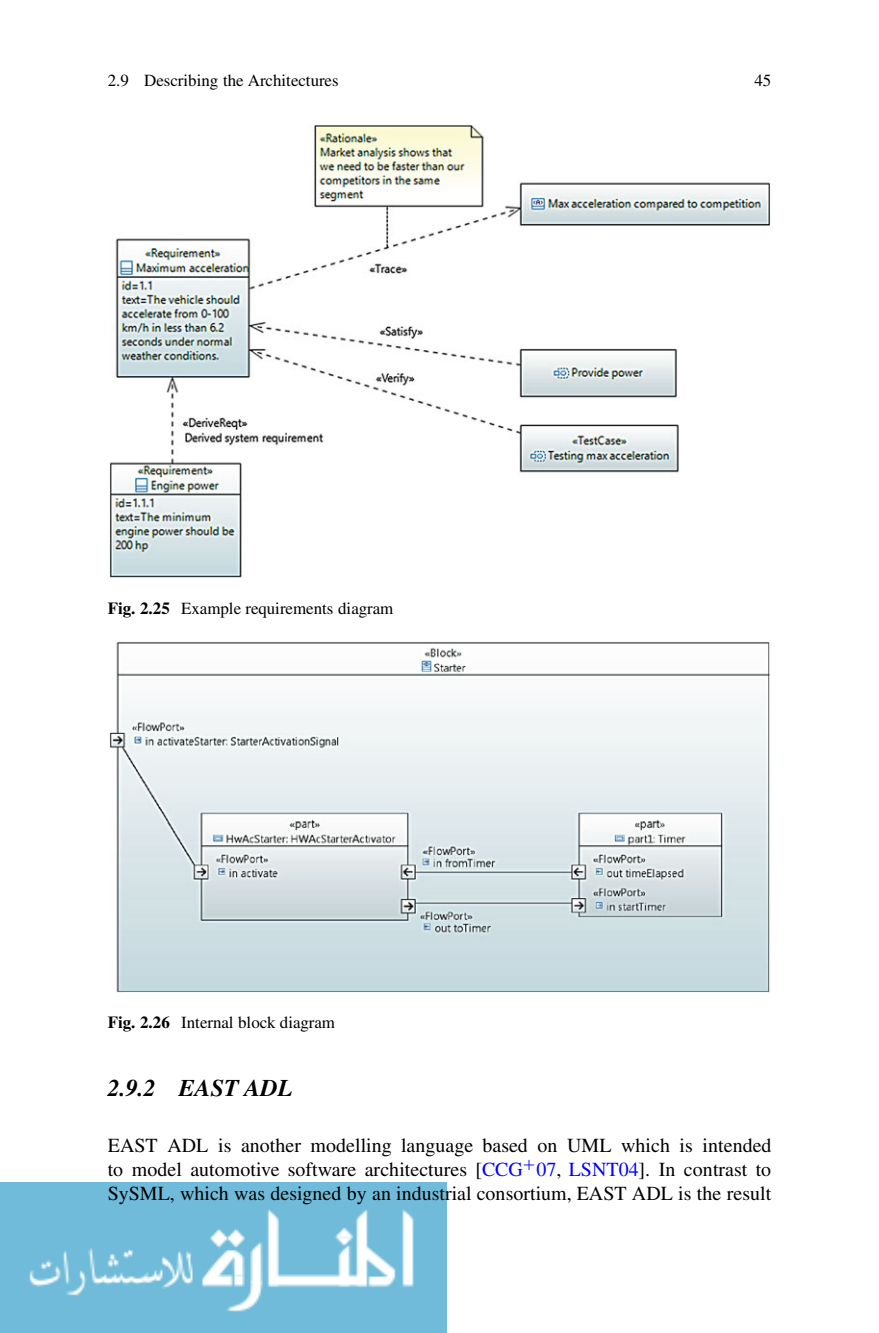
<style>
.page{position:relative;width:879px;height:1333px;background:#fff}
.page>*{position:absolute;margin:0;border:0;box-sizing:border-box;transform-origin:0 0}
.t1{font:italic 700 24px "Tldbbw Yfdfyq Times";color:#000}
.t2{font:20px/24px "Xsfvfw Nvdhvl Times";letter-spacing:.005em;color:#000;text-align:justify}
.t3{font:17px "Xsfvfw Nvdhvl Times";letter-spacing:-.005em;color:#000}
.s1{font-family:"Kfvwfw Rxcymg Times";font-weight:700}
.s2{color:#00f}
</style>
<div class="page">
<img style="left:0;top:1182px;width:446px;height:150px">
<img style="left:109px;top:125px;width:661px;height:453px">
<img style="left:109px;top:642px;width:661px;height:350px">
<p class="t3" style="left:108px;top:74px;width:232px">2.9 Describing the Architectures</p>
<p class="t3" style="left:754px;top:74px;width:18px">45</p>
<p class="t3" style="left:108px;top:601px;width:287px"><span class="s1">Fig. 2.25</span> Example requirements diagram</p>
<p class="t3" style="left:108px;top:1016px;width:229px"><span class="s1">Fig. 2.26</span> Internal block diagram</p>
<p class="t1" style="left:108px;top:1079px;width:186px">2.9.2 EAST ADL</p>
<p class="t2" style="left:108px;top:1135px;width:665px">EAST ADL is another modelling language based on UML which is intended to model automotive software architectures [<span class="s2">CCG</span><sup>C</sup><span class="s2">07</span>, <span class="s2">LSNT04</span>]. In contrast to SySML, which was designed by an industrial consortium, EAST ADL is the result</p>
</div>
